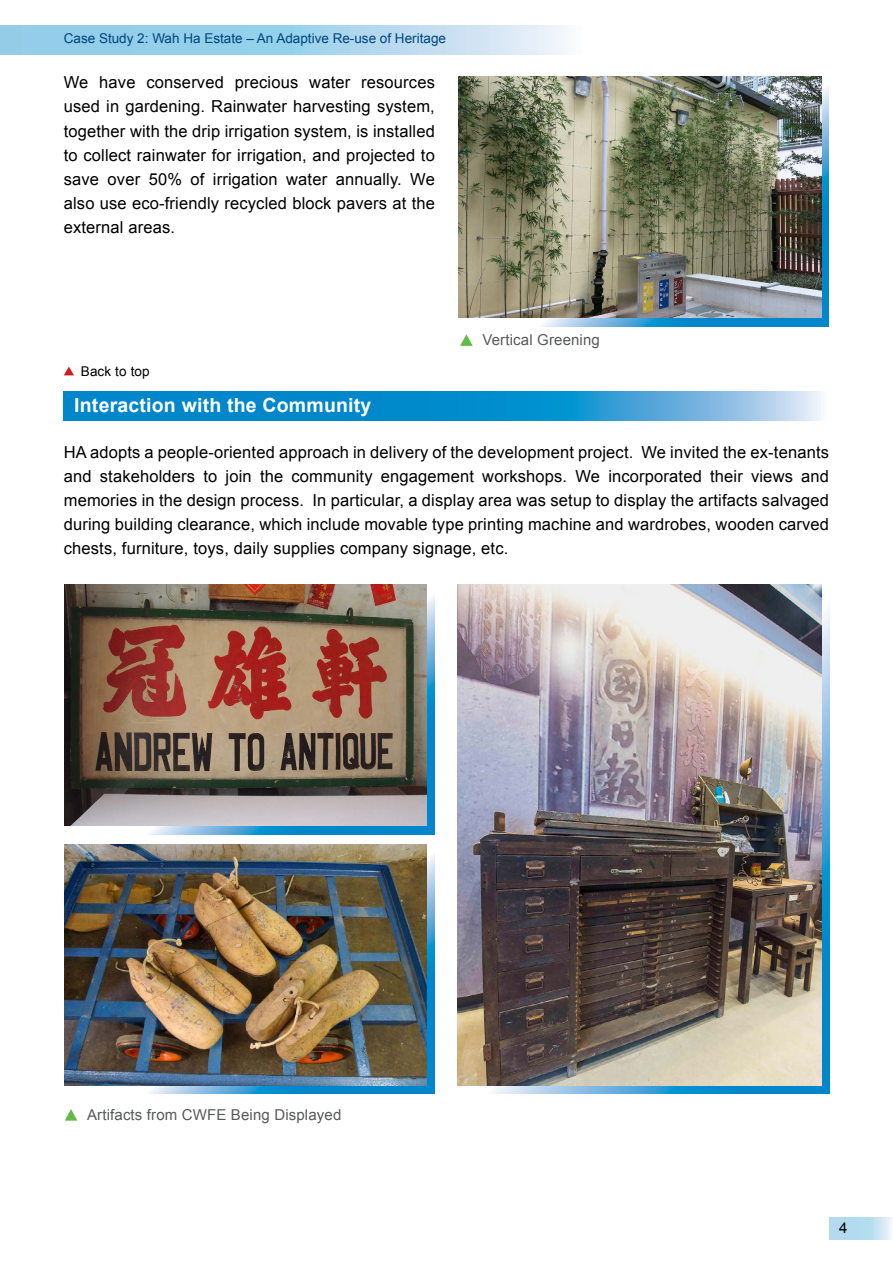
<style>
.page{position:relative;width:893px;height:1263px;background:#fff}
.page>*{position:absolute;margin:0;border:0;box-sizing:border-box;transform-origin:0 0}
.content2{font:700 19.5px "Arial";letter-spacing:.01em;color:#fff}
.content2-2{font:16.5px/24px "Arial";letter-spacing:.01em;color:#000;text-align:justify}
.content2-3{font:15px "Arial";letter-spacing:.01em;color:#58595b}
.t1{font:15px "Arial";color:#000}
.t2{font:13.5px "Arial";color:#00447d}
.content2-4{font:13.5px "Arial";letter-spacing:.01em;color:#000}
</style>
<div class="page">
<svg style="left:0;top:26px;width:565px;height:29px;background:#abd6ed"></svg>
<svg style="left:829px;top:1217px;width:62px;height:22px"></svg>
<svg style="left:457px;top:584px;width:372px;height:510px;background:#63abd4"></svg>
<svg style="left:73px;top:854px;width:362px;height:240px;background:#51a6d5"></svg>
<svg style="left:73px;top:595px;width:362px;height:240px;background:#59adda"></svg>
<svg style="left:467px;top:82px;width:362px;height:244px;background:#58a7d1"></svg>
<img style="left:459px;top:76px;width:362px;height:241px">
<img style="left:65px;top:584px;width:362px;height:241px">
<img style="left:65px;top:844px;width:362px;height:241px">
<svg style="left:460px;top:334px;width:13px;height:12px"></svg>
<svg style="left:65px;top:1109px;width:12px;height:11px"></svg>
<svg style="left:64px;top:391px;width:757px;height:30px;background:#2798d2"></svg>
<img style="left:458px;top:584px;width:363px;height:502px">
<svg style="left:64px;top:366px;width:10px;height:9px"></svg>
<p class="t2" style="left:64px;top:30px;width:384px">Case Study 2: Wah Ha Estate – An Adaptive Re-use of Heritage</p>
<p class="content2-2" style="left:64px;top:71px;width:373px">We have conserved precious water resources used in gardening. Rainwater harvesting system, together with the drip irrigation system, is installed to collect rainwater for irrigation, and projected to save over 50% of irrigation water annually. We also use eco-friendly recycled block pavers at the external areas.</p>
<p class="content2-4" style="left:81px;top:362px;width:70px">Back to top</p>
<p class="content2-3" style="left:482px;top:330px;width:119px">Vertical Greening</p>
<p class="content2" style="left:74px;top:393px;width:299px">Interaction with the Community</p>
<p class="content2-2" style="left:64px;top:440px;width:767px">HA adopts a people-oriented approach in delivery of the development project. We invited the ex-tenants and stakeholders to join the community engagement workshops. We incorporated their views and memories in the design process. In particular, a display area was setup to display the artifacts salvaged during building clearance, which include movable type printing machine and wardrobes, wooden carved chests, furniture, toys, daily supplies company signage, etc.</p>
<p class="content2-3" style="left:87px;top:1105px;width:256px">Artifacts from CWFE Being Displayed</p>
<p class="t1" style="left:839px;top:1217px;width:10px">4</p>
</div>
